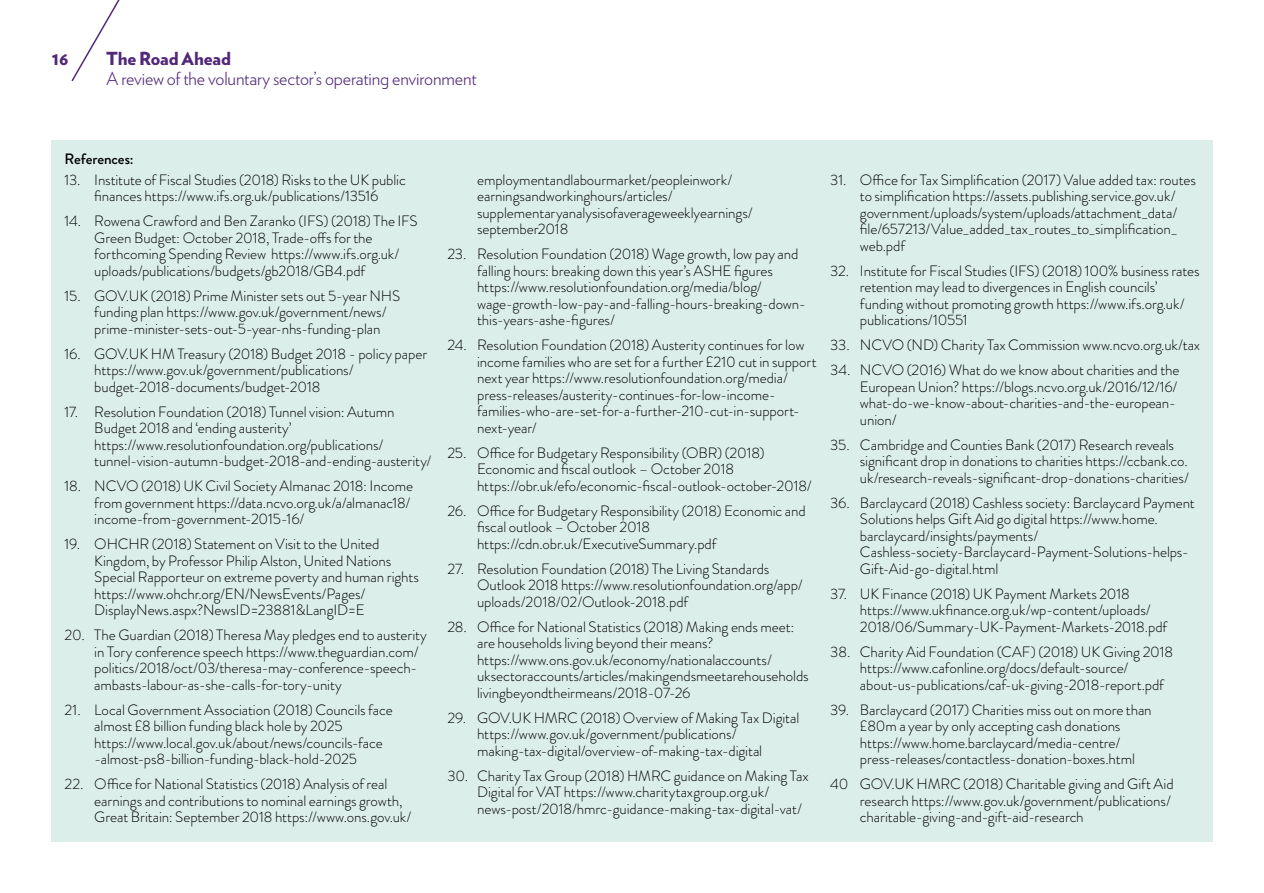
<style>
.page{position:relative;width:1264px;height:893px;background:#fff}
.page>*{position:absolute;margin:0;border:0;box-sizing:border-box;transform-origin:0 0}
.t1{font:300 18px "Verlag";letter-spacing:-.01em;color:#522878}
.t2{font:900 18px "Verlag";letter-spacing:-.01em;color:#522878}
.t3{font:300 15px/16.5px "Brandon Grotesque";letter-spacing:-.005em;color:#000}
.t4{font:500 15px "Brandon Grotesque";letter-spacing:-.01em;color:#000}
</style>
<div class="page">
<svg style="left:71px;top:0;width:49px;height:82px"></svg>
<div style="left:52px;top:141px;width:1161px;height:701px;background:#dbeeea"></div>
<p class="t2" style="left:52px;top:44px;width:18px">16</p>
<p class="t2" style="left:106px;top:44px;width:126px">The Road Ahead</p>
<p class="t1" style="left:106px;top:65px;width:372px">A review of the voluntary sector’s operating environment</p>
<p class="t4" style="left:65px;top:149px;width:71px">References:</p>
<p class="t3" style="left:65px;top:171px;width:343px;text-align:center">13. Institute of Fiscal Studies (2018) Risks to the UK public finances https://www.ifs.org.uk/publications/13516</p>
<p class="t3" style="left:94px;top:213px;width:325px;text-indent:-30px">14. Rowena Crawford and Ben Zaranko (IFS) (2018) The IFS Green Budget: October 2018, Trade-offs for the forthcoming Spending Review https://www.ifs.org.uk/ uploads/publications/budgets/gb2018/GB4.pdf</p>
<p class="t3" style="left:94px;top:287px;width:307px;text-indent:-30px">15. GOV.UK (2018) Prime Minister sets out 5-year NHS funding plan https://www.gov.uk/government/news/ prime-minister-sets-out-5-year-nhs-funding-plan</p>
<p class="t3" style="left:94px;top:345px;width:334px;text-indent:-30px">16. GOV.UK HM Treasury (2018) Budget 2018 - policy paper https://www.gov.uk/government/publications/ budget-2018-documents/budget-2018</p>
<p class="t3" style="left:94px;top:403px;width:339px;text-indent:-30px">17. Resolution Foundation (2018) Tunnel vision: Autumn Budget 2018 and ‘ending austerity’ https://www.resolutionfoundation.org/publications/ tunnel-vision-autumn-budget-2018-and-ending-austerity/</p>
<p class="t3" style="left:94px;top:478px;width:320px;text-indent:-30px">18. NCVO (2018) UK Civil Society Almanac 2018: Income from government https://data.ncvo.org.uk/a/almanac18/ income-from-government-2015-16/</p>
<p class="t3" style="left:94px;top:536px;width:326px;text-indent:-30px">19. OHCHR (2018) Statement on Visit to the United Kingdom, by Professor Philip Alston, United Nations Special Rapporteur on extreme poverty and human rights https://www.ohchr.org/EN/NewsEvents/Pages/ DisplayNews.aspx?NewsID=23881&amp;LangID=E</p>
<p class="t3" style="left:94px;top:627px;width:334px;text-indent:-30px">20. The Guardian (2018) Theresa May pledges end to austerity in Tory conference speech https://www.theguardian.com/ politics/2018/oct/03/theresa-may-conference-speech&shy;ambasts-labour-as-she-calls-for-tory-unity</p>
<p class="t3" style="left:94px;top:701px;width:300px;text-indent:-30px">21. Local Government Association (2018) Councils face almost £8 billion funding black hole by 2025 https://www.local.gov.uk/about/news/councils-face -almost-ps8-billion-funding-black-hold-2025</p>
<p class="t3" style="left:94px;top:776px;width:319px;text-indent:-30px">22. Office for National Statistics (2018) Analysis of real earnings and contributions to nominal earnings growth,<br>Great Britain: September 2018 https://www.ons.gov.uk/</p>
<p class="t3" style="left:477px;top:171px;width:277px">employmentandlabourmarket/peopleinwork/ earningsandworkinghours/articles/ supplementaryanalysisofaverageweeklyearnings/ september2018</p>
<p class="t3" style="left:477px;top:246px;width:330px;text-indent:-30px">23. Resolution Foundation (2018) Wage growth, low pay and falling hours: breaking down this year’s ASHE figures https://www.resolutionfoundation.org/media/blog/ wage-growth-low-pay-and-falling-hours-breaking-down&shy;this-years-ashe-figures/</p>
<p class="t3" style="left:477px;top:337px;width:341px;text-indent:-30px">24. Resolution Foundation (2018) Austerity continues for low income families who are set for a further £210 cut in support next year https://www.resolutionfoundation.org/media/ press-releases/austerity-continues-for-low-income&shy;families-who-are-set-for-a-further-210-cut-in-support&shy;next-year/</p>
<p class="t3" style="left:477px;top:444px;width:336px;text-indent:-30px">25. Office for Budgetary Responsibility (OBR) (2018)<br>Economic and fiscal outlook – October 2018 https://obr.uk/efo/economic-fiscal-outlook-october-2018/</p>
<p class="t3" style="left:477px;top:502px;width:330px;text-indent:-30px">26. Office for Budgetary Responsibility (2018) Economic and fiscal outlook – October 2018 https://cdn.obr.uk/ExecutiveSummary.pdf</p>
<p class="t3" style="left:477px;top:560px;width:327px;text-indent:-30px">27. Resolution Foundation (2018) The Living Standards<br>Outlook 2018 https://www.resolutionfoundation.org/app/ uploads/2018/02/Outlook-2018.pdf</p>
<p class="t3" style="left:477px;top:618px;width:333px;text-indent:-30px">28. Office for National Statistics (2018) Making ends meet: are households living beyond their means? https://www.ons.gov.uk/economy/nationalaccounts/ uksectoraccounts/articles/makingendsmeetarehouseholds livingbeyondtheirmeans/2018-07-26</p>
<p class="t3" style="left:477px;top:709px;width:324px;text-indent:-30px">29. GOV.UK HMRC (2018) Overview of Making Tax Digital https://www.gov.uk/government/publications/ making-tax-digital/overview-of-making-tax-digital</p>
<p class="t3" style="left:477px;top:767px;width:333px;text-indent:-30px">30. Charity Tax Group (2018) HMRC guidance on Making Tax<br>Digital for VAT https://www.charitytaxgroup.org.uk/ news-post/2018/hmrc-guidance-making-tax-digital-vat/</p>
<p class="t3" style="left:860px;top:171px;width:337px;text-indent:-30px">31. Office for Tax Simplification (2017) Value added tax: routes to simplification https://assets.publishing.service.gov.uk/ government/uploads/system/uploads/attachment_data/ file/657213/Value_added_tax_routes_to_simplification_ web.pdf</p>
<p class="t3" style="left:860px;top:262px;width:341px;text-indent:-30px">32. Institute for Fiscal Studies (IFS) (2018) 100% business rates retention may lead to divergences in English councils’ funding without promoting growth https://www.ifs.org.uk/ publications/10551</p>
<p class="t3" style="left:830px;top:337px;width:371px">33. NCVO (ND) Charity Tax Commission www.ncvo.org.uk/tax</p>
<p class="t3" style="left:860px;top:362px;width:321px;text-indent:-30px">34. NCVO (2016) What do we know about charities and the European Union? https://blogs.ncvo.org.uk/2016/12/16/ what-do-we-know-about-charities-and-the-european&shy;union/</p>
<p class="t3" style="left:860px;top:436px;width:330px;text-indent:-30px">35. Cambridge and Counties Bank (2017) Research reveals significant drop in donations to charities https://ccbank.co. uk/research-reveals-significant-drop-donations-charities/</p>
<p class="t3" style="left:860px;top:494px;width:336px;text-indent:-30px">36. Barclaycard (2018) Cashless society: Barclaycard Payment Solutions helps Gift Aid go digital https://www.home. barclaycard/insights/payments/ Cashless-society-Barclaycard-Payment-Solutions-helps-Gift-Aid-go-digital.html</p>
<p class="t3" style="left:860px;top:585px;width:309px;text-indent:-30px">37. UK Finance (2018) UK Payment Markets 2018 https://www.ukfinance.org.uk/wp-content/uploads/<br>2018/06/Summary-UK-Payment-Markets-2018.pdf</p>
<p class="t3" style="left:860px;top:644px;width:315px;text-indent:-30px">38. Charity Aid Foundation (CAF) (2018) UK Giving 2018 https://www.cafonline.org/docs/default-source/ about-us-publications/caf-uk-giving-2018-report.pdf</p>
<p class="t3" style="left:860px;top:702px;width:293px;text-indent:-30px">39. Barclaycard (2017) Charities miss out on more than £80m a year by only accepting cash donations https://www.home.barclaycard/media-centre/ press-releases/contactless-donation-boxes.html</p>
<p class="t3" style="left:860px;top:776px;width:315px;text-indent:-30px">40 GOV.UK HMRC (2018) Charitable giving and Gift Aid research https://www.gov.uk/government/publications/ charitable-giving-and-gift-aid-research</p>
</div>
